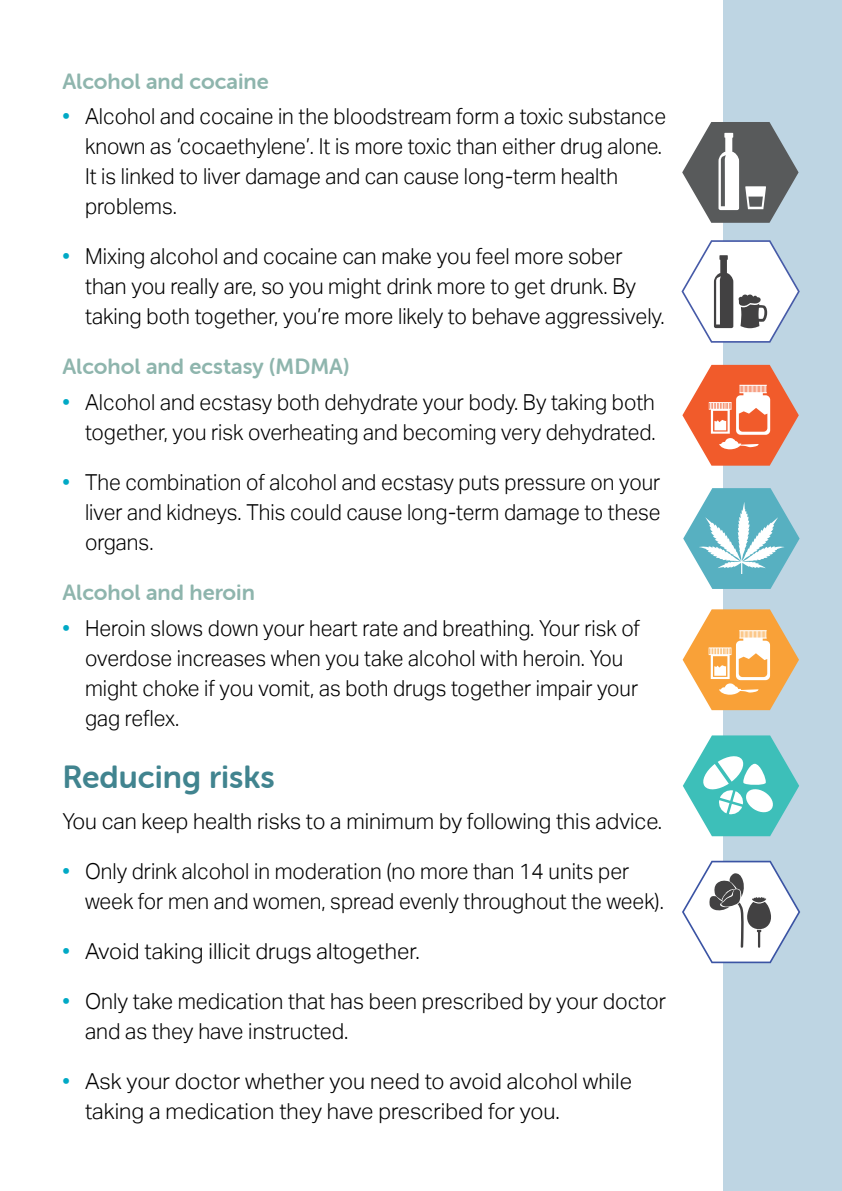
<style>
.page{position:relative;width:842px;height:1191px;background:#fff}
.page>*{position:absolute;margin:0;border:0;box-sizing:border-box;transform-origin:0 0}
.t1{font:32px "Museo Sans Rounded 700";color:#41848f}
.t2{font:300 22px/30px "Aktiv Grotesk";color:#000;scale:.95 1}
.t3{font:300 22px/30px "Aktiv Grotesk";color:#000}
.t4{font:300 22px/30px "Aktiv Grotesk";color:#000;scale:.96 1}
.t5{font:22px "Museo Sans Rounded 700";color:#8eb5ad}
.s1{color:#00a9c5}
</style>
<div class="page">
<div style="left:723px;top:0;width:119px;height:1191px;background:#bed5e3"></div>
<svg style="left:682px;top:122px;width:116px;height:101px"></svg>
<svg style="left:681px;top:240px;width:119px;height:103px"></svg>
<svg style="left:682px;top:365px;width:117px;height:101px"></svg>
<svg style="left:683px;top:488px;width:117px;height:101px"></svg>
<svg style="left:683px;top:609px;width:116px;height:101px"></svg>
<svg style="left:683px;top:735px;width:116px;height:101px"></svg>
<svg style="left:682px;top:860px;width:118px;height:103px"></svg>
<p class="t5" style="left:62px;top:69px;width:208px">Alcohol and cocaine</p>
<p class="t2" style="left:85px;top:102px;width:613px;text-indent:-23px"><span class="s1">•</span> Alcohol and cocaine in the bloodstream form a toxic substance known as ‘cocaethylene’. It is more toxic than either drug alone.<br>It is linked to liver damage and can cause long-term health problems.</p>
<p class="t4" style="left:85px;top:242px;width:605px;text-indent:-23px"><span class="s1">•</span> Mixing alcohol and cocaine can make you feel more sober than you really are, so you might drink more to get drunk. By taking both together, you’re more likely to behave aggressively.</p>
<p class="t5" style="left:62px;top:354px;width:288px">Alcohol and ecstasy (MDMA)</p>
<p class="t2" style="left:62px;top:387px;width:626px;text-align:right"><span class="s1">•</span> Alcohol and ecstasy both dehydrate your body. By taking both together, you risk overheating and becoming very dehydrated.</p>
<p class="t2" style="left:85px;top:467px;width:607px;text-align:justify;text-indent:-23px"><span class="s1">•</span> The combination of alcohol and ecstasy puts pressure on your liver and kidneys. This could cause long-term damage to these organs.</p>
<p class="t5" style="left:62px;top:580px;width:194px">Alcohol and heroin</p>
<p class="t2" style="left:85px;top:613px;width:586px;text-indent:-23px"><span class="s1">•</span> Heroin slows down your heart rate and breathing. Your risk of overdose increases when you take alcohol with heroin. You might choke if you vomit, as both drugs together impair your gag reflex.</p>
<h1 class="t1" style="left:62px;top:759px;width:214px">Reducing risks</h1>
<p class="t3" style="left:62px;top:806px;width:601px">You can keep health risks to a minimum by following this advice.</p>
<p class="t2" style="left:85px;top:856px;width:611px;text-indent:-23px"><span class="s1">•</span> Only drink alcohol in moderation (no more than 14 units per week for men and women, spread evenly throughout the week).</p>
<p class="t3" style="left:62px;top:936px;width:359px"><span class="s1">•</span> Avoid taking illicit drugs altogether.</p>
<p class="t3" style="left:85px;top:986px;width:583px;text-indent:-23px"><span class="s1">•</span> Only take medication that has been prescribed by your doctor and as they have instructed.</p>
<p class="t3" style="left:85px;top:1066px;width:548px;text-indent:-23px"><span class="s1">•</span> Ask your doctor whether you need to avoid alcohol while taking a medication they have prescribed for you.</p>
</div>
